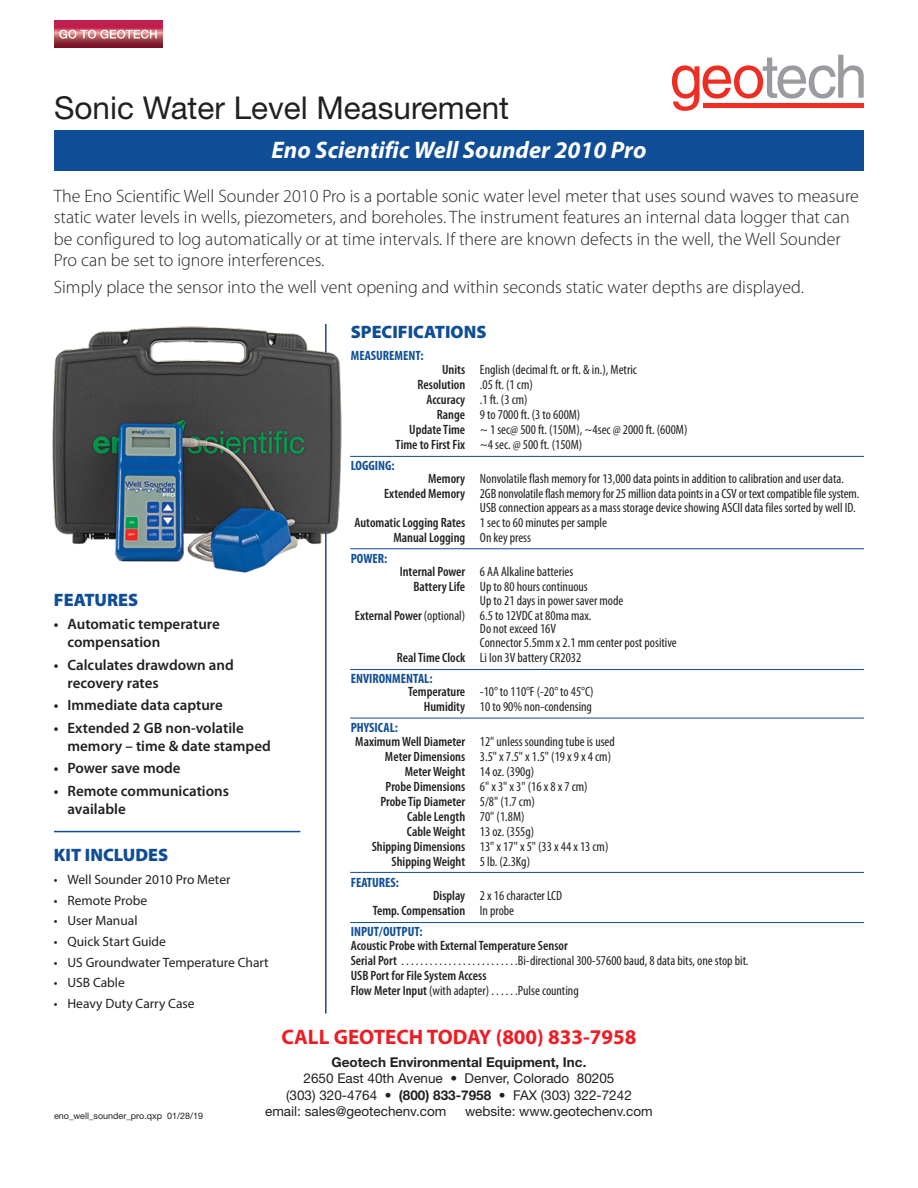
<style>
.page{position:relative;width:918px;height:1188px;background:#fff}
.page>*{position:absolute;margin:0;border:0;box-sizing:border-box;transform-origin:0 0}
.t1{font:31.5px "Helvetica Neue";color:#231f20}
.t2{font:italic 700 24px "Myriad Pro";color:#fff}
.t3{font:700 21px "Myriad Pro";color:#ee1d23}
.t4{font:300 18px/21.6px "Myriad Pro";color:#231f20}
.t5{font:900 18px "Myriad Pro";color:#0f4d96}
.t6{font:600 15px/18px "Myriad Pro";color:#231f20}
.t7{font:condensed 13.5px/13.5px "Myriad Pro";color:#231f20}
.t8{font:600 condensed 13.5px "Myriad Pro";color:#231f20}
.t9{font:13.5px "Helvetica Neue";color:#231f20}
.t10{font:13.5px "Myriad Pro";color:#231f20}
.t11{font:700 condensed 13.5px "Myriad Pro";color:#0f4d96}
.t12{font:700 13.5px "Helvetica Neue";color:#231f20}
.t13{font:9px "Helvetica Neue";color:#231f20}
.s1{font-weight:600}
.s2{font-weight:400}
.s3{font-weight:700}
</style>
<div class="page">
<svg style="left:672px;top:55px;width:192px;height:56px"></svg>
<div style="left:703px;top:103px;width:161px;height:5px;background:#ee2e22"></div>
<hr style="left:54px;top:831px;width:246px;height:1px;background:#0f4d96">
<div style="left:54px;top:130px;width:810px;height:41px;background:#0f4d96"></div>
<svg style="left:54px;top:21px;width:108px;height:27px;background:#a52845"></svg>
<svg style="left:59px;top:30px;width:98px;height:9px"></svg>
<hr style="left:325px;top:324px;width:2px;height:690px;background:#0f4d96">
<img style="left:52px;top:324px;width:290px;height:252px">
<hr style="left:350px;top:456px;width:514px;height:1px;background:#0f4d96">
<hr style="left:350px;top:548px;width:514px;height:1px;background:#0f4d96">
<hr style="left:350px;top:669px;width:514px;height:1px;background:#0f4d96">
<hr style="left:350px;top:718px;width:514px;height:1px;background:#0f4d96">
<hr style="left:350px;top:872px;width:514px;height:1px;background:#0f4d96">
<hr style="left:350px;top:922px;width:514px;height:1px;background:#0f4d96">
<p class="t1" style="left:54px;top:96px;width:457px">Sonic Water Level Measurement</p>
<p class="t2" style="left:272px;top:135px;width:376px">Eno Scientific Well Sounder 2010 Pro</p>
<p class="t4" style="left:54px;top:187px;width:807px">The Eno Scientific Well Sounder 2010 Pro is a portable sonic water level meter that uses sound waves to measure static water levels in wells, piezometers, and boreholes. The instrument features an internal data logger that can be configured to log automatically or at time intervals. If there are known defects in the well, the Well Sounder Pro can be set to ignore interferences.</p>
<p class="t4" style="left:54px;top:278px;width:751px">Simply place the sensor into the well vent opening and within seconds static water depths are displayed.</p>
<p class="t5" style="left:54px;top:589px;width:86px">FEATURES</p>
<p class="t6" style="left:67px;top:615px;width:154px;text-indent:-14px">• Automatic temperature compensation</p>
<p class="t6" style="left:67px;top:656px;width:168px;text-indent:-14px">• Calculates drawdown and recovery rates</p>
<p class="t6" style="left:54px;top:696px;width:170px">• Immediate data capture</p>
<p class="t6" style="left:67px;top:719px;width:205px;text-indent:-14px">• Extended 2 GB non-volatile memory – time &amp; date stamped</p>
<p class="t6" style="left:54px;top:759px;width:128px">• Power save mode</p>
<p class="t6" style="left:67px;top:782px;width:163px;text-indent:-14px">• Remote communications available</p>
<p class="t5" style="left:54px;top:844px;width:116px">KIT INCLUDES</p>
<p class="t10" style="left:54px;top:871px;width:178px">• Well Sounder 2010 Pro Meter</p>
<p class="t10" style="left:54px;top:892px;width:95px">• Remote Probe</p>
<p class="t10" style="left:54px;top:913px;width:85px">• User Manual</p>
<p class="t10" style="left:54px;top:933px;width:114px">• Quick Start Guide</p>
<p class="t10" style="left:54px;top:954px;width:216px">• US Groundwater Temperature Chart</p>
<p class="t10" style="left:54px;top:975px;width:72px">• USB Cable</p>
<p class="t10" style="left:54px;top:996px;width:142px">• Heavy Duty Carry Case</p>
<p class="t5" style="left:351px;top:321px;width:137px">SPECIFICATIONS</p>
<p class="t11" style="left:351px;top:347px;width:74px">MEASUREMENT:</p>
<p class="t7" style="left:442px;top:363px;width:196px"><span class="s1">Units</span> English (decimal ft. or ft. &amp; in.), Metric</p>
<p class="t7" style="left:418px;top:378px;width:117px"><span class="s1">Resolution</span> .05 ft. (1 cm)</p>
<p class="t7" style="left:426px;top:393px;width:103px"><span class="s1">Accuracy</span> .1 ft. (3 cm)</p>
<p class="t7" style="left:437px;top:408px;width:145px"><span class="s1">Range</span> 9 to 7000 ft. (3 to 600M)</p>
<p class="t7" style="left:409px;top:423px;width:280px"><span class="s1">Update Time</span> ~ 1 sec@ 500 ft. (150M), ~4sec @ 2000 ft. (600M)</p>
<p class="t7" style="left:396px;top:438px;width:188px"><span class="s1">Time to First Fix</span> ~4 sec. @ 500 ft. (150M)</p>
<p class="t11" style="left:351px;top:457px;width:45px">LOGGING:</p>
<p class="t7" style="left:428px;top:473px;width:417px"><span class="s1">Memory</span> Nonvolatile flash memory for 13,000 data points in addition to calibration and user data.</p>
<p class="t7" style="left:384px;top:488px;width:477px;text-align:right"><span class="s1">Extended Memory</span> 2GB nonvolatile flash memory for 25 million data points in a CSV or text compatible file system.<br>USB connection appears as a mass storage device showing ASCII data files sorted by well ID.</p>
<p class="t7" style="left:354px;top:516px;width:254px"><span class="s1">Automatic Logging Rates</span> 1 sec to 60 minutes per sample</p>
<p class="t8" style="left:393px;top:532px;width:139px">Manual Logging <span class="s2">On key press</span></p>
<p class="t11" style="left:351px;top:550px;width:38px">POWER:</p>
<p class="t7" style="left:400px;top:566px;width:175px"><span class="s1">Internal Power</span> 6 AA Alkaline batteries</p>
<p class="t7" style="left:480px;top:581px;width:145px;text-indent:-66px"><span class="s1">Battery Life</span> Up to 80 hours continuous<br>Up to 21 days in power saver mode</p>
<p class="t7" style="left:480px;top:609px;width:198px;text-indent:-125px"><span class="s1">External Power</span> (optional) 6.5 to 12VDC at 80ma max.<br>Do not exceed 16V<br>Connector 5.5mm x 2.1 mm center post positive</p>
<p class="t7" style="left:397px;top:651px;width:186px"><span class="s1">Real Time Clock</span> Li Ion 3V battery CR2032</p>
<p class="t11" style="left:351px;top:670px;width:83px">ENVIRONMENTAL:</p>
<p class="t7" style="left:408px;top:686px;width:187px"><span class="s1">Temperature</span> -10° to 110°F (-20° to 45°C)</p>
<p class="t7" style="left:424px;top:701px;width:170px"><span class="s1">Humidity</span> 10 to 90% non-condensing</p>
<p class="t11" style="left:351px;top:719px;width:49px">PHYSICAL:</p>
<p class="t7" style="left:355px;top:735px;width:261px"><span class="s1">Maximum Well Diameter</span> 12" unless sounding tube is used</p>
<p class="t7" style="left:385px;top:750px;width:228px"><span class="s1">Meter Dimensions</span> 3.5" x 7.5" x 1.5" (19 x 9 x 4 cm)</p>
<p class="t8" style="left:405px;top:766px;width:131px">Meter Weight <span class="s2">14 oz. (390g)</span></p>
<p class="t7" style="left:386px;top:780px;width:204px"><span class="s1">Probe Dimensions</span> 6" x 3" x 3" (16 x 8 x 7 cm)</p>
<p class="t8" style="left:380px;top:796px;width:156px">Probe Tip Diameter <span class="s2">5/8" (1.7 cm)</span></p>
<p class="t8" style="left:407px;top:811px;width:119px">Cable Length <span class="s2">70" (1.8M)</span></p>
<p class="t8" style="left:407px;top:826px;width:129px">Cable Weight <span class="s2">13 oz. (355g)</span></p>
<p class="t7" style="left:372px;top:840px;width:238px"><span class="s1">Shipping Dimensions</span> 13" x 17" x 5" (33 x 44 x 13 cm)</p>
<p class="t8" style="left:392px;top:856px;width:140px">Shipping Weight <span class="s2">5 lb. (2.3Kg)</span></p>
<p class="t11" style="left:351px;top:874px;width:50px">FEATURES:</p>
<p class="t7" style="left:433px;top:890px;width:131px"><span class="s1">Display</span> 2 x 16 character LCD</p>
<p class="t8" style="left:373px;top:905px;width:143px">Temp. Compensation <span class="s2">In probe</span></p>
<p class="t11" style="left:351px;top:923px;width:73px">INPUT/OUTPUT:</p>
<p class="t8" style="left:351px;top:940px;width:218px">Acoustic Probe with External Temperature Sensor</p>
<p class="t7" style="left:351px;top:954px;width:399px"><span class="s1">Serial Port</span> . . . . . . . . . . . . . . . . . . . . . . . . .Bi-directional 300-57600 baud, 8 data bits, one stop bit.</p>
<p class="t8" style="left:351px;top:970px;width:137px">USB Port for File System Access</p>
<p class="t7" style="left:351px;top:984px;width:229px"><span class="s1">Flow Meter Input</span> (with adapter) . . . . . .Pulse counting</p>
<p class="t13" style="left:54px;top:1112px;width:151px">eno_well_sounder_pro.qxp 01/28/19</p>
<p class="t3" style="left:282px;top:1024px;width:356px">CALL GEOTECH TODAY (800) 833-7958</p>
<p class="t12" style="left:332px;top:1058px;width:256px">Geotech Environmental Equipment, Inc.</p>
<p class="t9" style="left:304px;top:1074px;width:312px">2650 East 40th Avenue • Denver, Colorado 80205</p>
<p class="t9" style="left:286px;top:1090px;width:347px">(303) 320-4764 • <span class="s3">(800) 833-7958</span> • FAX (303) 322-7242</p>
<p class="t9" style="left:265px;top:1106px;width:183px">email: sales@geotechenv.com</p>
<p class="t9" style="left:465px;top:1106px;width:189px">website: www.geotechenv.com</p>
</div>
